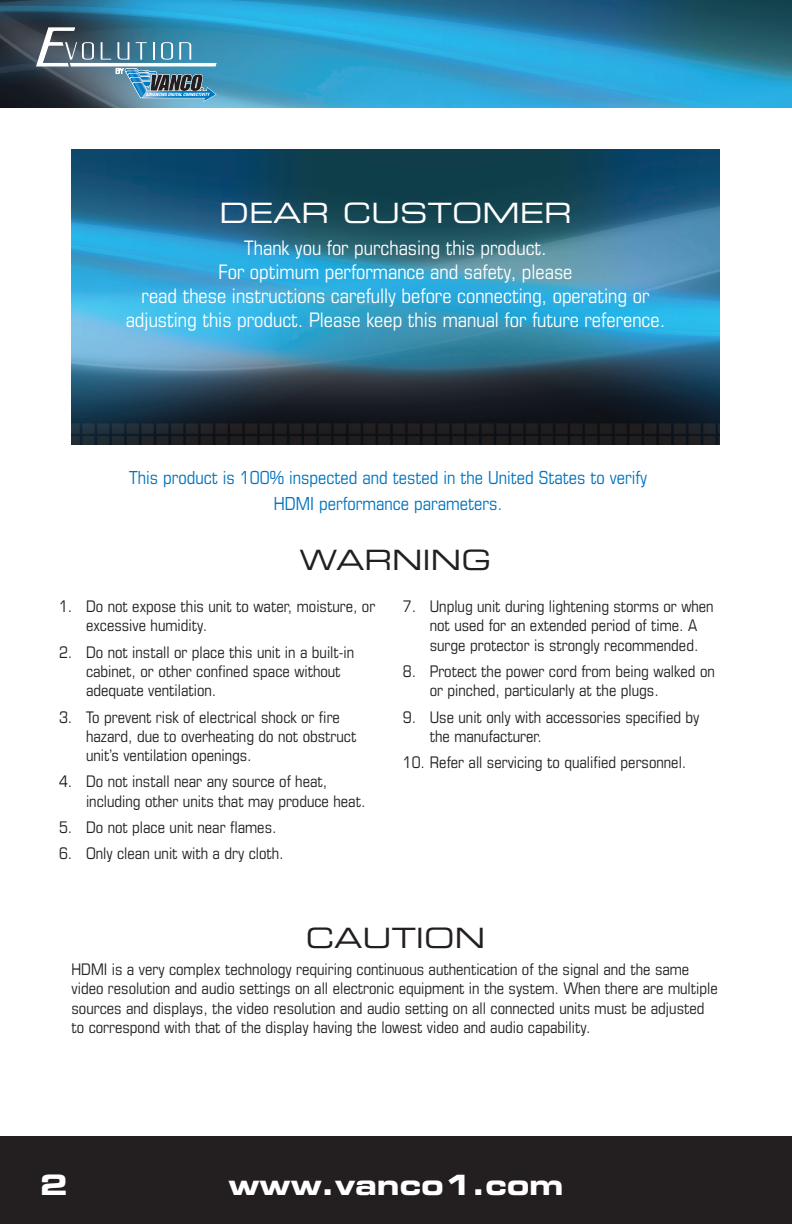
<style>
.page{position:relative;width:792px;height:1224px;background:#fff}
.page>*{position:absolute;margin:0;border:0;box-sizing:border-box;transform-origin:0 0}
.Footer{font:28px "Eurostile LT Std Bold Ex 2";color:#fff}
.ManualHeaders{font:28px "Eurostile LT Std Ex 2";color:#231f20}
.ManualHeaders-2{font:28px "Eurostile LT Std Ex 2";color:#fff}
.FeaturesTab{font:condensed 20px/24px "Eurostile LT Std";color:#fff;text-align:center}
.FeaturesProductNumbe{font:condensed 18px/26px "Eurostile LT Std";color:#0074be;text-align:center}
.ManualNumberedList{font:condensed 16px/19.2px "Eurostile LT Std";color:#231f20}
.ManualBasicParagraph{font:condensed 16px/19.2px "Eurostile LT Std";color:#231f20}
</style>
<div class="page">
<div style="left:0;top:1136px;width:792px;height:88px;background:#231f20"></div>
<img style="left:0;top:0;width:792px;height:107px">
<svg style="left:36px;top:27px;width:181px;height:75px;background:#587f92"></svg>
<img style="left:72px;top:149px;width:648px;height:296px">
<p class="ManualHeaders-2" style="left:219px;top:194px;width:354px">DEAR CUSTOMER</p>
<p class="FeaturesTab" style="left:126px;top:236px;width:541px">Thank you for purchasing this product.<br>For optimum performance and safety, please<br>read these instructions carefully before connecting, operating or adjusting this product. Please keep this manual for future reference.</p>
<p class="FeaturesProductNumbe" style="left:129px;top:465px;width:520px">This product is 100% inspected and tested in the United States to verify<br>HDMI performance parameters.</p>
<p class="ManualHeaders" style="left:300px;top:541px;width:193px">WARNING</p>
<p class="ManualNumberedList" style="left:86px;top:597px;width:291px;text-indent:-27px">1. Do not expose this unit to water, moisture, or excessive humidity.</p>
<p class="ManualNumberedList" style="left:86px;top:642px;width:270px;text-indent:-27px">2. Do not install or place this unit in a built-in cabinet, or other confined space without adequate ventilation.</p>
<p class="ManualNumberedList" style="left:86px;top:707px;width:272px;text-indent:-27px">3. To prevent risk of electrical shock or fire hazard, due to overheating do not obstruct unit’s ventilation openings.</p>
<p class="ManualNumberedList" style="left:86px;top:772px;width:281px;text-indent:-27px">4. Do not install near any source of heat, including other units that may produce heat.</p>
<p class="ManualNumberedList" style="left:59px;top:817px;width:219px">5. Do not place unit near flames.</p>
<p class="ManualNumberedList" style="left:59px;top:844px;width:226px">6. Only clean unit with a dry cloth.</p>
<p class="ManualNumberedList" style="left:430px;top:597px;width:285px;text-indent:-27px">7. Unplug unit during lightening storms or when not used for an extended period of time. A surge protector is strongly recommended.</p>
<p class="ManualNumberedList" style="left:430px;top:661px;width:287px;text-indent:-27px">8. Protect the power cord from being walked on or pinched, particularly at the plugs.</p>
<p class="ManualNumberedList" style="left:430px;top:707px;width:271px;text-indent:-27px">9. Use unit only with accessories specified by the manufacturer.</p>
<p class="ManualNumberedList" style="left:403px;top:753px;width:285px">10. Refer all servicing to qualified personnel.</p>
<p class="ManualHeaders" style="left:306px;top:919px;width:181px">CAUTION</p>
<p class="ManualBasicParagraph" style="left:72px;top:960px;width:648px">HDMI is a very complex technology requiring continuous authentication of the signal and the same video resolution and audio settings on all electronic equipment in the system. When there are multiple sources and displays, the video resolution and audio setting on all connected units must be adjusted to correspond with that of the display having the lowest video and audio capability.</p>
<p class="Footer" style="left:40px;top:1165px;width:29px">2</p>
<p class="Footer" style="left:228px;top:1165px;width:337px">www.vanco1.com</p>
</div>
